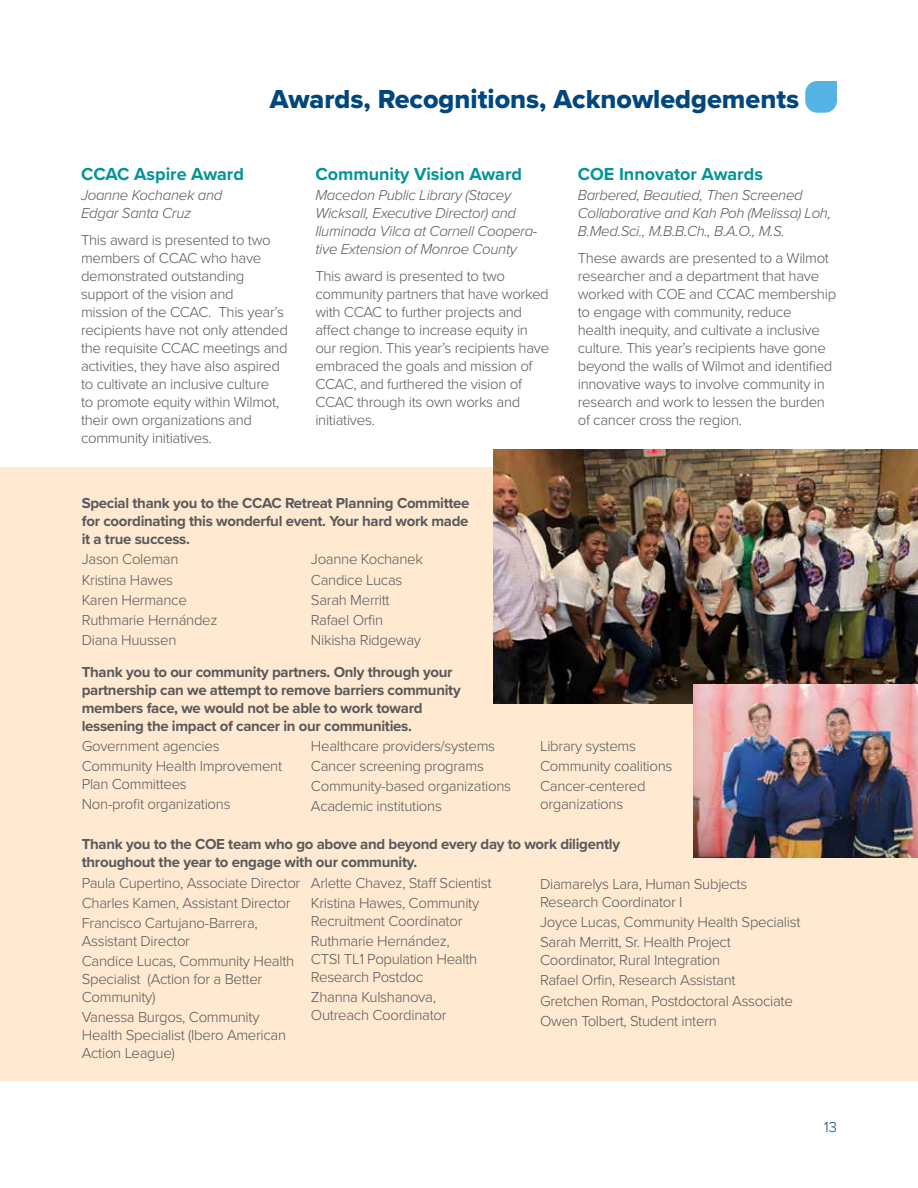
<style>
.page{position:relative;width:918px;height:1188px;background:#fff}
.page>*{position:absolute;margin:0;border:0;box-sizing:border-box;transform-origin:0 0}
.t1{font:27px "Proxima Nova Extrabld";color:#00467f}
.t2{font:700 18px "Proxima Nova";color:#029496}
.t3{font:300 15px/18px "Proxima Nova";letter-spacing:-.02em;color:#58595b}
.t4{font:700 15px/18px "Proxima Nova";letter-spacing:-.02em;color:#58595b}
.t5{font:italic 300 15px/18px "Proxima Nova";letter-spacing:-.02em;color:#58595b}
.t6{font:300 15px "Proxima Nova";color:#00467f}
</style>
<div class="page">
<svg style="left:805px;top:81px;width:32px;height:32px"></svg>
<div style="left:0;top:468px;width:918px;height:613px;background:#ffe9d1"></div>
<img style="left:494px;top:449px;width:424px;height:255px">
<img style="left:693px;top:685px;width:225px;height:172px">
<h1 class="t1" style="left:270px;top:79px;width:531px">Awards, Recognitions, Acknowledgements</h1>
<p class="t2" style="left:81px;top:161px;width:165px">CCAC Aspire Award</p>
<p class="t5" style="left:81px;top:185px;width:143px">Joanne Kochanek and<br>Edgar Santa Cruz</p>
<p class="t3" style="left:81px;top:230px;width:209px">This award is presented to two members of CCAC who have demonstrated outstanding support of the vision and<br>mission of the CCAC. This year’s recipients have not only attended the requisite CCAC meetings and activities, they have also aspired to cultivate an inclusive culture<br>to promote equity within Wilmot, their own organizations and community initiatives.</p>
<p class="t2" style="left:315px;top:161px;width:208px">Community Vision Award</p>
<p class="t5" style="left:315px;top:185px;width:224px">Macedon Public Library (Stacey Wicksall, Executive Director) and Iluminada Vilca at Cornell Coopera&shy;tive Extension of Monroe County</p>
<p class="t3" style="left:315px;top:266px;width:235px">This award is presented to two community partners that have worked with CCAC to further projects and affect change to increase equity in our region. This year’s recipients have embraced the goals and mission of<br>CCAC, and furthered the vision of<br>CCAC through its own works and initiatives.</p>
<p class="t2" style="left:578px;top:161px;width:187px">COE Innovator Awards</p>
<p class="t5" style="left:578px;top:185px;width:255px">Barbered, Beautied, Then Screened<br>Collaborative and Kah Poh (Melissa) Loh,<br>B.Med.Sci., M.B.B.Ch., B.A.O., M.S.</p>
<p class="t3" style="left:578px;top:248px;width:260px">These awards are presented to a Wilmot researcher and a department that have worked with COE and CCAC membership to engage with community, reduce<br>health inequity, and cultivate a inclusive culture. This year’s recipients have gone beyond the walls of Wilmot and identified innovative ways to involve community in research and work to lessen the burden of cancer cross the region.</p>
<p class="t4" style="left:82px;top:494px;width:389px;text-align:justify">Special thank you to the CCAC Retreat Planning Committee for coordinating this wonderful event. Your hard work made it a true success.</p>
<p class="t3" style="left:82px;top:549px;width:137px;line-height:20.1px">Jason Coleman<br>Kristina Hawes<br>Karen Hermance<br>Ruthmarie Hernández<br>Diana Huussen</p>
<p class="t3" style="left:311px;top:549px;width:114px;line-height:20.1px">Joanne Kochanek<br>Candice Lucas<br>Sarah Merritt<br>Rafael Orfin<br>Nikisha Ridgeway</p>
<p class="t4" style="left:82px;top:662px;width:380px">Thank you to our community partners. Only through your partnership can we attempt to remove barriers community members face, we would not be able to work toward lessening the impact of cancer in our communities.</p>
<p class="t3" style="left:82px;top:735px;width:202px;line-height:20.1px">Government agencies<br>Community Health Improvement</p>
<p class="t3" style="left:82px;top:773px;width:150px;line-height:20.1px">Plan Committees<br>Non-profit organizations</p>
<p class="t3" style="left:311px;top:735px;width:202px;line-height:20.1px">Healthcare providers/systems<br>Cancer screening programs<br>Community-based organizations<br>Academic institutions</p>
<p class="t3" style="left:540px;top:735px;width:134px;line-height:20.1px">Library systems<br>Community coalitions<br>Cancer-centered</p>
<p class="t3" style="left:540px;top:794px;width:85px">organizations</p>
<p class="t4" style="left:82px;top:835px;width:540px">Thank you to the COE team who go above and beyond every day to work diligently throughout the year to engage with our community.</p>
<p class="t3" style="left:82px;top:872px;width:220px;line-height:20.1px">Paula Cupertino, Associate Director<br>Charles Kamen, Assistant Director<br>Francisco Cartujano-Barrera,</p>
<p class="t3" style="left:82px;top:930px;width:214px;line-height:20.1px">Assistant Director<br>Candice Lucas, Community Health</p>
<p class="t3" style="left:82px;top:969px;width:182px">Specialist (Action for a Better<br>Community)</p>
<p class="t3" style="left:82px;top:1007px;width:206px">Vanessa Burgos, Community<br>Health Specialist (Ibero American<br>Action League)</p>
<p class="t3" style="left:311px;top:872px;width:182px;line-height:20.1px">Arlette Chavez, Staff Scientist<br>Kristina Hawes, Community</p>
<p class="t3" style="left:311px;top:910px;width:153px;line-height:20.1px">Recruitment Coordinator<br>Ruthmarie Hernández,</p>
<p class="t3" style="left:311px;top:949px;width:168px">CTSI TL1 Population Health<br>Research Postdoc</p>
<p class="t3" style="left:311px;top:987px;width:137px">Zhanna Kulshanova,<br>Outreach Coordinator</p>
<p class="t3" style="left:540px;top:874px;width:209px">Diamarelys Lara, Human Subjects<br>Research Coordinator I</p>
<p class="t3" style="left:540px;top:911px;width:262px;line-height:20.1px">Joyce Lucas, Community Health Specialist<br>Sarah Merritt, Sr. Health Project</p>
<p class="t3" style="left:540px;top:949px;width:254px;line-height:20.1px">Coordinator, Rural Integration<br>Rafael Orfin, Research Assistant Gretchen Roman, Postdoctoral Associate Owen Tolbert, Student intern</p>
<p class="t6" style="left:824px;top:1116px;width:14px">13</p>
</div>
